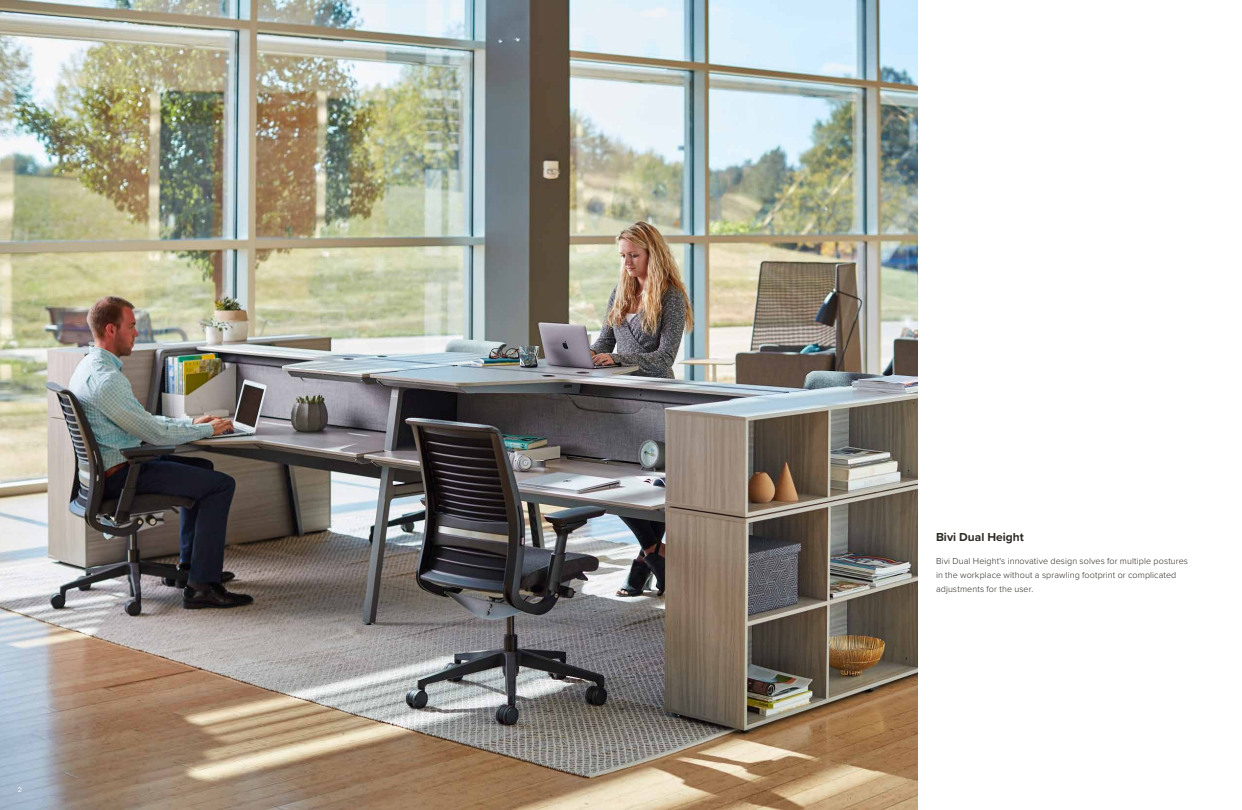
<style>
.page{position:relative;width:1242px;height:810px;background:#fff}
.page>*{position:absolute;margin:0;border:0;box-sizing:border-box;transform-origin:0 0}
.t1{font:700 12px "Proxima Nova";color:#2d2a26}
.t2{font:300 9px/14px "Proxima Nova";letter-spacing:.01em;color:#2d2a26}
.t3{font:7px "Helvetica Neue";color:#fff}
</style>
<div class="page">
<img style="left:0;top:0;width:918px;height:810px">
<p class="t3" style="left:18px;top:784px;width:5px">2</p>
<h1 class="t1" style="left:936px;top:528px;width:89px">Bivi Dual Height</h1>
<p class="t2" style="left:936px;top:554px;width:254px">Bivi Dual Height's innovative design solves for multiple postures in the workplace without a sprawling footprint or complicated adjustments for the user.</p>
</div>
